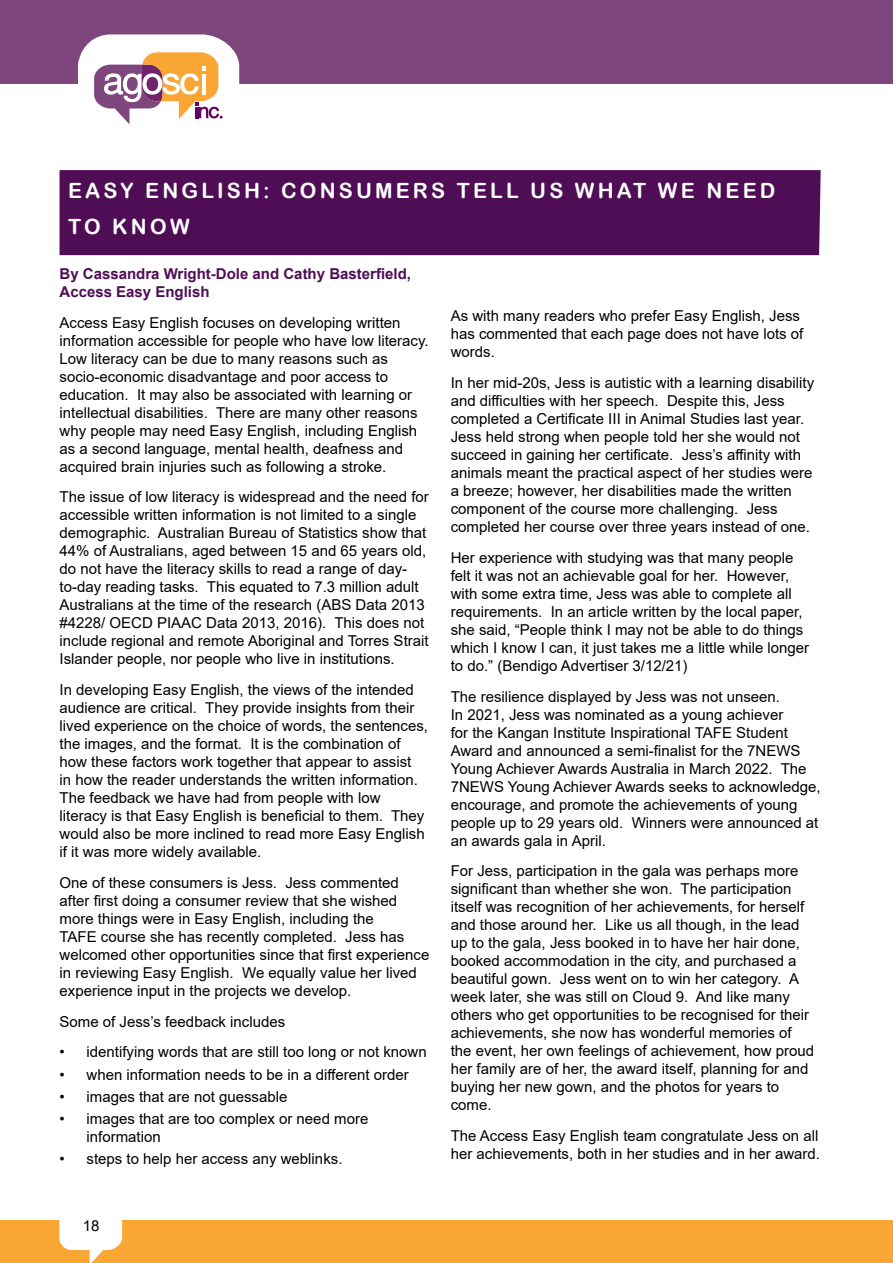
<style>
.page{position:relative;width:893px;height:1263px;background:#fff}
.page>*{position:absolute;margin:0;border:0;box-sizing:border-box;transform-origin:0 0}
.t1{font:21px/36px "Arial Rounded MT Bold";letter-spacing:.15em;color:#fff}
.Body_Text{font:15px/18px "Arial";color:#000}
.Author_and_byline{font:700 15px/18px "Arial";color:#4f0d56}
</style>
<div class="page">
<div style="left:0;top:0;width:893px;height:84px;background:#7f457d"></div>
<div style="left:0;top:1220px;width:893px;height:43px;background:#faa634"></div>
<svg style="left:59px;top:1220px;width:63px;height:43px"></svg>
<svg style="left:78px;top:34px;width:161px;height:91px"></svg>
<hr style="left:202px;top:74px;width:4px;height:20px;background:#fff">
<div style="left:60px;top:170px;width:761px;height:85px;background:#4f0d56"></div>
<p class="t1" style="left:68px;top:172px;width:709px">EASY ENGLISH: CONSUMERS TELL US WHAT WE NEED<br>TO KNOW</p>
<p class="Author_and_byline" style="left:60px;top:265px;width:353px">By Cassandra Wright-Dole and Cathy Basterfield,<br>Access Easy English</p>
<p class="Body_Text" style="left:60px;top:313px;width:371px">Access Easy English focuses on developing written information accessible for people who have low literacy.<br>Low literacy can be due to many reasons such as socio-economic disadvantage and poor access to education. It may also be associated with learning or intellectual disabilities. There are many other reasons why people may need Easy English, including English as a second language, mental health, deafness and acquired brain injuries such as following a stroke.</p>
<p class="Body_Text" style="left:60px;top:488px;width:371px">The issue of low literacy is widespread and the need for accessible written information is not limited to a single demographic. Australian Bureau of Statistics show that 44% of Australians, aged between 15 and 65 years old, do not have the literacy skills to read a range of day&shy;to-day reading tasks. This equated to 7.3 million adult Australians at the time of the research (ABS Data 2013 #4228/ OECD PIAAC Data 2013, 2016). This does not include regional and remote Aboriginal and Torres Strait Islander people, nor people who live in institutions.</p>
<p class="Body_Text" style="left:60px;top:681px;width:370px">In developing Easy English, the views of the intended audience are critical. They provide insights from their lived experience on the choice of words, the sentences, the images, and the format. It is the combination of how these factors work together that appear to assist<br>in how the reader understands the written information.<br>The feedback we have had from people with low literacy is that Easy English is beneficial to them. They would also be more inclined to read more Easy English if it was more widely available.</p>
<p class="Body_Text" style="left:60px;top:873px;width:371px">One of these consumers is Jess. Jess commented after first doing a consumer review that she wished more things were in Easy English, including the<br>TAFE course she has recently completed. Jess has welcomed other opportunities since that first experience in reviewing Easy English. We equally value her lived experience input in the projects we develop.</p>
<p class="Body_Text" style="left:60px;top:1012px;width:227px">Some of Jess’s feedback includes</p>
<p class="Body_Text" style="left:60px;top:1043px;width:369px">• identifying words that are still too long or not known</p>
<p class="Body_Text" style="left:60px;top:1065px;width:351px">• when information needs to be in a different order</p>
<p class="Body_Text" style="left:60px;top:1087px;width:229px">• images that are not guessable</p>
<p class="Body_Text" style="left:87px;top:1110px;width:283px;text-indent:-27px">• images that are too complex or need more information</p>
<p class="Body_Text" style="left:60px;top:1150px;width:284px">• steps to help her access any weblinks.</p>
<p class="Body_Text" style="left:451px;top:307px;width:354px">As with many readers who prefer Easy English, Jess has commented that each page does not have lots of words.</p>
<p class="Body_Text" style="left:451px;top:374px;width:365px">In her mid-20s, Jess is autistic with a learning disability and difficulties with her speech. Despite this, Jess completed a Certificate III in Animal Studies last year.<br>Jess held strong when people told her she would not succeed in gaining her certificate. Jess’s affinity with animals meant the practical aspect of her studies were a breeze; however, her disabilities made the written component of the course more challenging. Jess completed her course over three years instead of one.</p>
<p class="Body_Text" style="left:451px;top:548px;width:360px">Her experience with studying was that many people felt it was not an achievable goal for her. However, with some extra time, Jess was able to complete all requirements. In an article written by the local paper, she said, “People think I may not be able to do things which I know I can, it just takes me a little while longer to do.” (Bendigo Advertiser 3/12/21)</p>
<p class="Body_Text" style="left:451px;top:687px;width:371px">The resilience displayed by Jess was not unseen.<br>In 2021, Jess was nominated as a young achiever<br>for the Kangan Institute Inspirational TAFE Student Award and announced a semi-finalist for the 7NEWS Young Achiever Awards Australia in March 2022. The 7NEWS Young Achiever Awards seeks to acknowledge, encourage, and promote the achievements of young people up to 29 years old. Winners were announced at an awards gala in April.</p>
<p class="Body_Text" style="left:451px;top:862px;width:365px">For Jess, participation in the gala was perhaps more significant than whether she won. The participation itself was recognition of her achievements, for herself and those around her. Like us all though, in the lead up to the gala, Jess booked in to have her hair done, booked accommodation in the city, and purchased a beautiful gown. Jess went on to win her category. A week later, she was still on Cloud 9. And like many others who get opportunities to be recognised for their achievements, she now has wonderful memories of the event, her own feelings of achievement, how proud her family are of her, the award itself, planning for and buying her new gown, and the photos for years to come.</p>
<p class="Body_Text" style="left:451px;top:1127px;width:371px">The Access Easy English team congratulate Jess on all her achievements, both in her studies and in her award.</p>
<p class="Body_Text" style="left:83px;top:1217px;width:18px">18</p>
</div>
